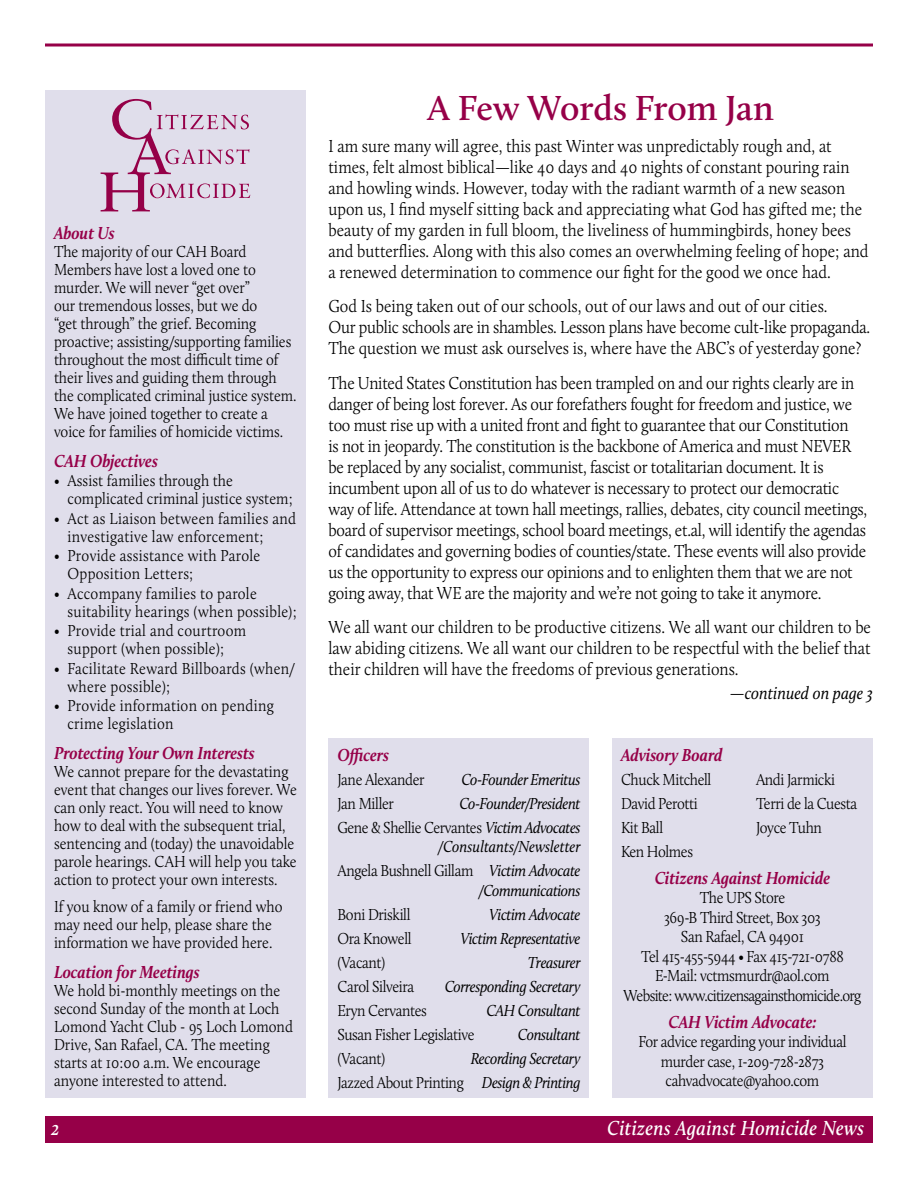
<style>
.page{position:relative;width:918px;height:1188px;background:#fff}
.page>*{position:absolute;margin:0;border:0;box-sizing:border-box;transform-origin:0 0}
.t1{font:600 36px "Calluna";letter-spacing:-.005em;color:#960048}
.t2{font:italic 600 21px "Calluna";letter-spacing:.02em;color:#fff;scale:.9 1}
.t3{font:300 18px/21px "Calluna";letter-spacing:-.015em;color:#000;scale:.9 1}
.t4{font:italic 700 18px "Calluna";color:#960048;scale:.9 1}
.t5{font:italic 18px "Calluna";color:#000;scale:.9 1}
.t6{font:300 16.5px/18px "Calluna";letter-spacing:-.005em;color:#000;scale:.9 1}
.t7{font:300 16.5px/19.5px "Calluna";letter-spacing:-.025em;color:#000;text-align:center;scale:.9 1}
.t8{font:300 16.5px/18px "Calluna";letter-spacing:.02em;color:#000;scale:.9 1}
.t9{font:italic 16.5px/24px "Calluna";letter-spacing:-.025em;color:#000;text-align:right;scale:.9 1}
.t10{font:italic 16.5px/24px "Calluna";color:#000;text-align:right;scale:.9 1}
.s1{font-weight:300;font-style:normal}
</style>
<div class="page">
<hr style="left:45px;top:44px;width:828px;height:2px;background:#960048">
<div style="left:45px;top:1116px;width:828px;height:27px;background:#960048"></div>
<div style="left:45px;top:90px;width:261px;height:1008px;background:#e0deeb"></div>
<div style="left:328px;top:738px;width:262px;height:360px;background:#e0deeb"></div>
<div style="left:612px;top:738px;width:261px;height:360px;background:#e0deeb"></div>
<svg style="left:101px;top:99px;width:149px;height:112px"></svg>
<p class="t4" style="left:54px;top:221px;width:69px">About Us</p>
<p class="t6" style="left:54px;top:242px;width:271px">The majority of our CAH Board Members have lost a loved one to murder. We will never “get over”<br>our tremendous losses, but we do<br>“get through” the grief. Becoming proactive; assisting/supporting families throughout the most difficult time of their lives and guiding them through the complicated criminal justice system.<br>We have joined together to create a voice for families of homicide victims.</p>
<p class="t4" style="left:54px;top:449px;width:117px">CAH Objectives</p>
<p class="t6" style="left:67px;top:471px;width:252px;text-indent:-13px">• Assist families through the complicated criminal justice system;</p>
<p class="t8" style="left:67px;top:509px;width:255px;text-indent:-13px">• Act as Liaison between families and investigative law enforcement;</p>
<p class="t8" style="left:67px;top:546px;width:216px;text-indent:-13px">• Provide assistance with Parole<br>Opposition Letters;</p>
<p class="t8" style="left:67px;top:584px;width:256px;text-indent:-13px">• Accompany families to parole suitability hearings (when possible);</p>
<p class="t8" style="left:54px;top:621px;width:215px;text-align:center">• Provide trial and courtroom support (when possible);</p>
<p class="t8" style="left:67px;top:659px;width:254px;text-indent:-13px">• Facilitate Reward Billboards (when/ where possible);</p>
<p class="t8" style="left:67px;top:696px;width:231px;text-indent:-13px">• Provide information on pending crime legislation</p>
<p class="t4" style="left:54px;top:742px;width:225px">Protecting Your Own Interests</p>
<p class="t6" style="left:54px;top:762px;width:272px">We cannot prepare for the devastating event that changes our lives forever. We can only react. You will need to know how to deal with the subsequent trial, sentencing and (today) the unavoidable parole hearings. CAH will help you take action to protect your own interests.</p>
<p class="t6" style="left:54px;top:897px;width:255px">If you know of a family or friend who may need our help, please share the information we have provided here.</p>
<p class="t4" style="left:54px;top:961px;width:163px">Location for Meetings</p>
<p class="t6" style="left:54px;top:981px;width:267px">We hold bi-monthly meetings on the second Sunday of the month at Loch<br>Lomond Yacht Club - 95 Loch Lomond<br>Drive, San Rafael, CA. The meeting starts at 10:00 a.m. We encourage anyone interested to attend.</p>
<h1 class="t1" style="left:427px;top:86px;width:348px">A Few Words From Jan</h1>
<p class="t3" style="left:328px;top:135px;width:602px">I am sure many will agree, this past Winter was unpredictably rough and, at times, felt almost biblical—like 40 days and 40 nights of constant pouring rain and howling winds. However, today with the radiant warmth of a new season upon us, I find myself sitting back and appreciating what God has gifted me; the beauty of my garden in full bloom, the liveliness of hummingbirds, honey bees and butterflies. Along with this also comes an overwhelming feeling of hope; and a renewed determination to commence our fight for the good we once had.</p>
<p class="t3" style="left:328px;top:295px;width:604px">God Is being taken out of our schools, out of our laws and out of our cities.<br>Our public schools are in shambles. Lesson plans have become cult-like propaganda.<br>The question we must ask ourselves is, where have the ABC’s of yesterday gone?</p>
<p class="t3" style="left:328px;top:372px;width:600px">The United States Constitution has been trampled on and our rights clearly are in danger of being lost forever. As our forefathers fought for freedom and justice, we too must rise up with a united front and fight to guarantee that our Constitution<br>is not in jeopardy. The constitution is the backbone of America and must NEVER be replaced by any socialist, communist, fascist or totalitarian document. It is incumbent upon all of us to do whatever is necessary to protect our democratic way of life. Attendance at town hall meetings, rallies, debates, city council meetings, board of supervisor meetings, school board meetings, et.al, will identify the agendas of candidates and governing bodies of counties/state. These events will also provide us the opportunity to express our opinions and to enlighten them that we are not going away, that WE are the majority and we’re not going to take it anymore.</p>
<p class="t3" style="left:328px;top:616px;width:604px;text-align:justify">We all want our children to be productive citizens. We all want our children to be law abiding citizens. We all want our children to be respectful with the belief that their children will have the freedoms of previous generations.</p>
<p class="t4" style="left:338px;top:743px;width:59px">Officers</p>
<p class="t7" style="left:338px;top:769px;width:98px">Jane Alexander</p>
<p class="t9" style="left:461px;top:767px;width:134px">Co-Founder Emeritus</p>
<p class="t7" style="left:338px;top:793px;width:64px">Jan Miller</p>
<p class="t9" style="left:338px;top:791px;width:272px">Co-Founder/President<br><span class="s1">Gene &amp; Shellie Cervantes</span> Victim Advocates</p>
<p class="t10" style="left:338px;top:834px;width:272px">/Consultants/Newsletter<br><span class="s1">Angela Bushnell Gillam</span> Victim Advocate</p>
<p class="t9" style="left:479px;top:878px;width:114px">/Communications</p>
<p class="t7" style="left:338px;top:904px;width:83px">Boni Driskill</p>
<p class="t9" style="left:489px;top:902px;width:103px">Victim Advocate</p>
<p class="t7" style="left:338px;top:928px;width:84px">Ora Knowell</p>
<p class="t9" style="left:460px;top:926px;width:135px">Victim Representative</p>
<p class="t6" style="left:338px;top:953px;width:55px">(Vacant)</p>
<p class="t9" style="left:528px;top:950px;width:60px">Treasurer</p>
<p class="t7" style="left:338px;top:976px;width:87px">Carol Silveira</p>
<p class="t9" style="left:445px;top:974px;width:152px">Corresponding Secretary</p>
<p class="t7" style="left:338px;top:1000px;width:101px">Eryn Cervantes</p>
<p class="t9" style="left:486px;top:998px;width:106px">CAH Consultant</p>
<p class="t7" style="left:338px;top:1024px;width:154px">Susan Fisher Legislative</p>
<p class="t9" style="left:518px;top:1022px;width:71px">Consultant</p>
<p class="t6" style="left:338px;top:1049px;width:55px">(Vacant)</p>
<p class="t9" style="left:338px;top:1046px;width:272px">Recording Secretary<br><span class="s1">Jazzed About Printing</span> Design &amp; Printing</p>
<p class="t5" style="left:730px;top:682px;width:161px">—continued on page 3</p>
<p class="t4" style="left:621px;top:743px;width:114px">Advisory Board</p>
<p class="t7" style="left:621px;top:769px;width:102px">Chuck Mitchell</p>
<p class="t7" style="left:756px;top:769px;width:89px">Andi Jarmicki</p>
<p class="t7" style="left:621px;top:793px;width:87px">David Perotti</p>
<p class="t7" style="left:756px;top:793px;width:114px">Terri de la Cuesta</p>
<p class="t6" style="left:621px;top:818px;width:48px">Kit Ball</p>
<p class="t7" style="left:756px;top:817px;width:75px">Joyce Tuhn</p>
<p class="t7" style="left:621px;top:841px;width:82px">Ken Holmes</p>
<p class="t4" style="left:655px;top:866px;width:197px">Citizens Against Homicide</p>
<p class="t7" style="left:624px;top:888px;width:266px">The UPS Store<br>369-B Third Street, Box 303<br>San Rafael, CA 94901<br>Tel 415-455-5944 • Fax 415-721-0788<br>E-Mail: vctmsmurdr@aol.com<br>Website: www.citizensagainsthomicide.org</p>
<p class="t4" style="left:668px;top:1010px;width:166px">CAH Victim Advocate:</p>
<p class="t7" style="left:638px;top:1032px;width:233px">For advice regarding your individual murder case, 1-209-728-2873 cahvadvocate@yahoo.com</p>
<p class="t2" style="left:51px;top:1115px;width:11px">2</p>
<p class="t2" style="left:607px;top:1115px;width:287px">Citizens Against Homicide News</p>
</div>
